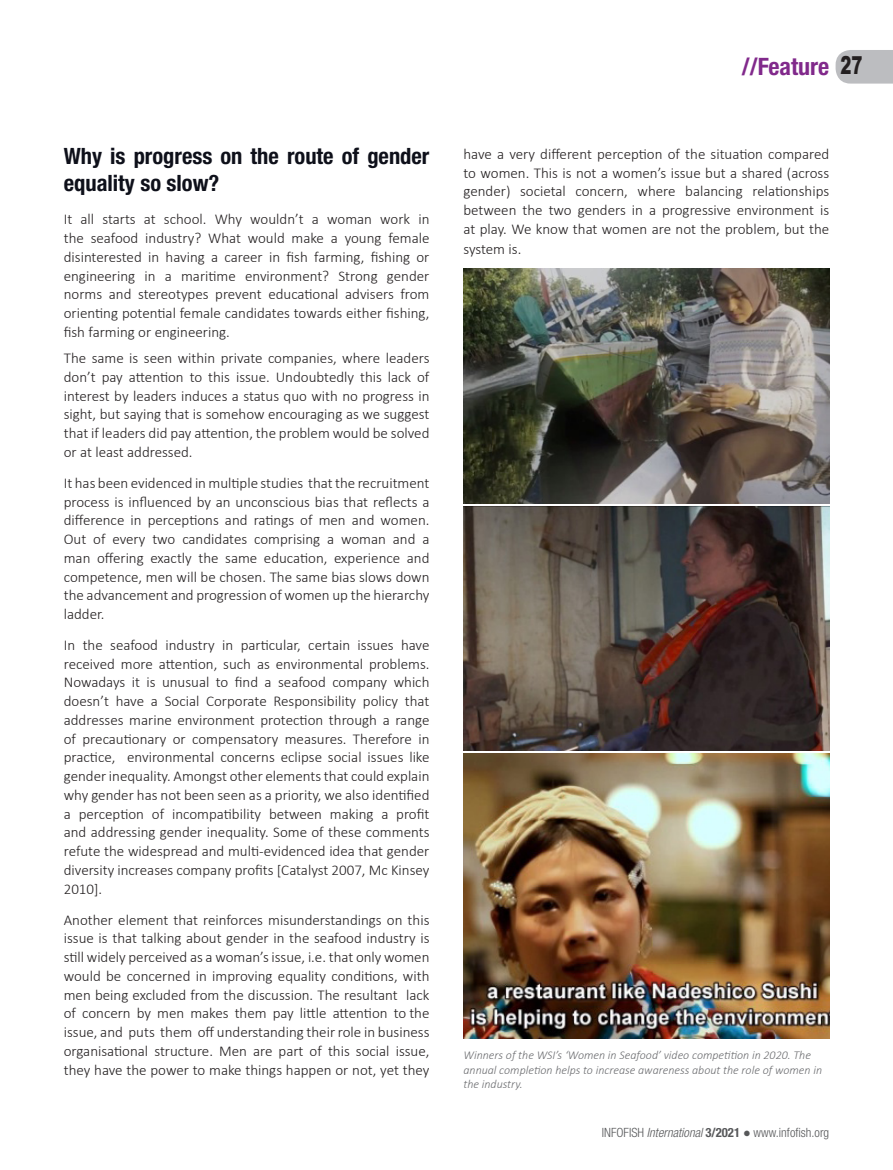
<style>
.page{position:relative;width:893px;height:1170px;background:#fff}
.page>*{position:absolute;margin:0;border:0;box-sizing:border-box;transform-origin:0 0}
.t1{font:700 condensed 24px "Helvetica Neue LT Pro";color:#81298b}
.Normal__Web{font:700 condensed 22.5px/27px "Helvetica Neue LT Pro";color:#0e101a}
.Normal__Web-2{font:300 15px/18.8px "Calibri";color:#231f20;text-align:justify}
.t2{font:300 condensed 12.75px "Helvetica Neue LT Pro";color:#57585a}
.t3{font:italic 300 12px/14.4px "Calibri";color:#6c6d70}
.s1{font-family:"Arial";font-weight:900;font-stretch:normal;font-size:24.75px;color:#231f20}
.s2{font-style:italic}
.s3{font-weight:700}
.s4{font-family:"Calibri";font-weight:400;font-stretch:normal}
</style>
<div class="page">
<svg style="left:836px;top:50px;width:57px;height:34px"></svg>
<img style="left:463px;top:269px;width:366px;height:234px">
<img style="left:463px;top:506px;width:366px;height:244px">
<img style="left:463px;top:753px;width:366px;height:284px">
<p class="Normal__Web" style="left:64px;top:142px;width:367px">Why is progress on the route of gender equality so slow?</p>
<p class="Normal__Web-2" style="left:64px;top:209px;width:367px">It all starts at school. Why wouldn’t a woman work in the seafood industry? What would make a young female disinterested in having a career in fish farming, fishing or engineering in a maritime environment? Strong gender norms and stereotypes prevent educational advisers from orienting potential female candidates towards either fishing, fish farming or engineering.</p>
<p class="Normal__Web-2" style="left:64px;top:348px;width:367px">The same is seen within private companies, where leaders don’t pay attention to this issue. Undoubtedly this lack of interest by leaders induces a status quo with no progress in sight, but saying that is somehow encouraging as we suggest that if leaders did pay attention, the problem would be solved or at least addressed.</p>
<p class="Normal__Web-2" style="left:64px;top:472px;width:367px">It has been evidenced in multiple studies that the recruitment process is influenced by an unconscious bias that reflects a difference in perceptions and ratings of men and women.<br>Out of every two candidates comprising a woman and a man offering exactly the same education, experience and competence, men will be chosen. The same bias slows down the advancement and progression of women up the hierarchy ladder.</p>
<p class="Normal__Web-2" style="left:64px;top:634px;width:367px">In the seafood industry in particular, certain issues have received more attention, such as environmental problems.<br>Nowadays it is unusual to find a seafood company which doesn’t have a Social Corporate Responsibility policy that addresses marine environment protection through a range of precautionary or compensatory measures. Therefore in practice, environmental concerns eclipse social issues like gender inequality. Amongst other elements that could explain why gender has not been seen as a priority, we also identified a perception of incompatibility between making a profit and addressing gender inequality. Some of these comments refute the widespread and multi-evidenced idea that gender diversity increases company profits [Catalyst 2007, Mc Kinsey 2010].</p>
<p class="Normal__Web-2" style="left:64px;top:909px;width:367px">Another element that reinforces misunderstandings on this issue is that talking about gender in the seafood industry is still widely perceived as a woman’s issue, i.e. that only women would be concerned in improving equality conditions, with men being excluded from the discussion. The resultant lack of concern by men makes them pay little attention to the issue, and puts them off understanding their role in business organisational structure. Men are part of this social issue, they have the power to make things happen or not, yet they</p>
<h1 class="t1" style="left:742px;top:52px;width:122px">//Feature <span class="s1">27</span></h1>
<p class="Normal__Web-2" style="left:463px;top:144px;width:367px">have a very different perception of the situation compared to women. This is not a women’s issue but a shared (across gender) societal concern, where balancing relationships between the two genders in a progressive environment is at play. We know that women are not the problem, but the system is.</p>
<p class="t3" style="left:463px;top:1047px;width:360px">Winners of the WSI’s ‘Women in Seafood’ video competition in 2020. The annual completion helps to increase awareness about the role of women in the industry.</p>
<p class="t2" style="left:602px;top:1125px;width:229px">INFOFISH <span class="s2">International</span> <span class="s3">3/2021</span> <span class="s4">●</span> www.infofish.org</p>
</div>
